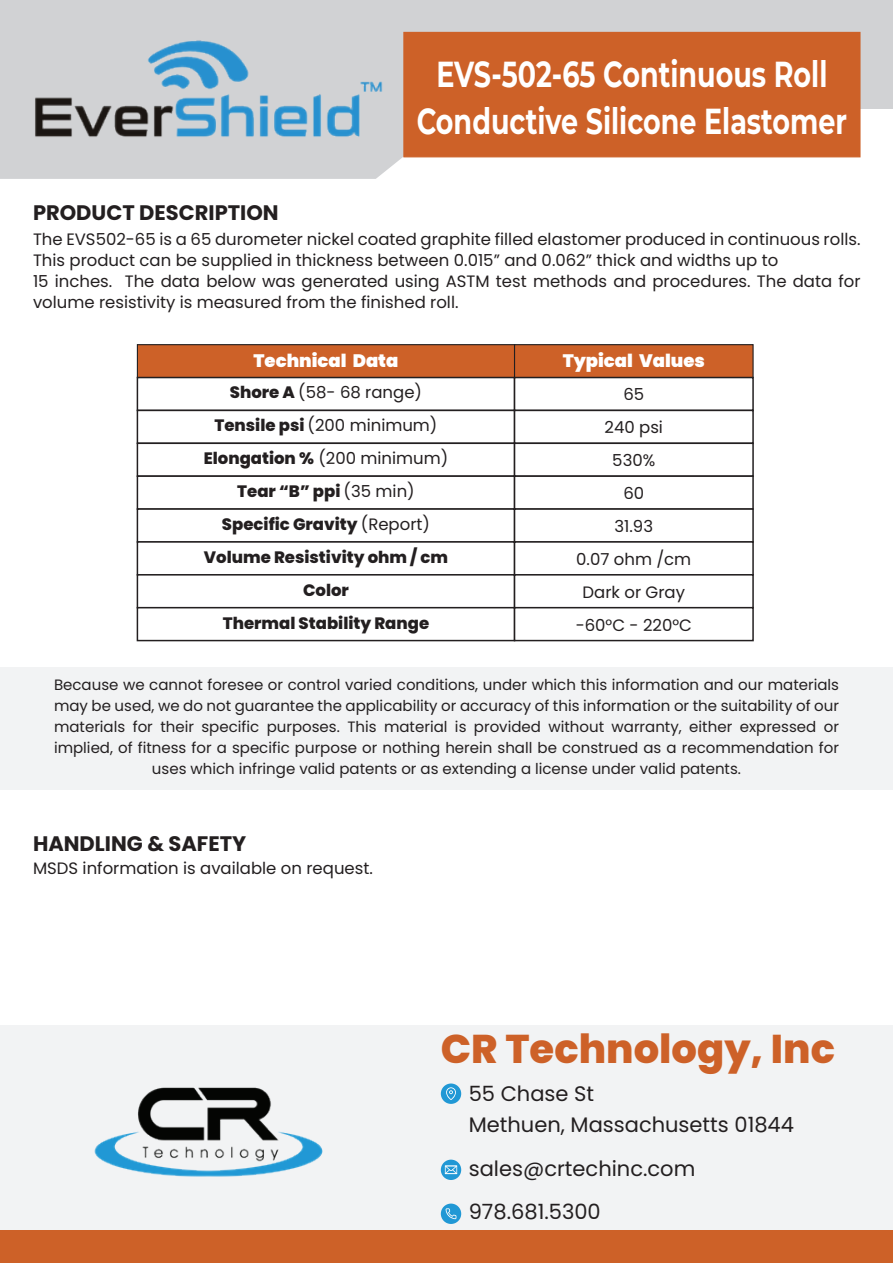
<style>
.page{position:relative;width:893px;height:1263px;background:#fff}
.page>*{position:absolute;margin:0;border:0;box-sizing:border-box;transform-origin:0 0}
.t1{font:800 40.05px "Poppins";color:#cd6128}
.t2{font:700 36px/46.8px "Montserrat";color:#fff;text-align:center;scale:.75 1}
.t3{font:21px/31.5px "Poppins";color:#231f20}
.t4{font:700 21px "Poppins";color:#231f20}
.t5{font:900 18px "Poppins";color:#fff}
.t6{font:16.5px/33px "Poppins";color:#231f20}
.t7{font:800 16.5px/33px "Poppins";color:#231f20;text-align:center}
.t8{font:15px/21px "Poppins";color:#231f20;text-align:center}
.s1{font-weight:400}
</style>
<div class="page">
<div style="left:0;top:0;width:893px;height:109px;background:#d1d2d4"></div>
<svg style="left:0;top:109px;width:481px;height:70px"></svg>
<div style="left:403px;top:32px;width:457px;height:125px;background:#cd6128"></div>
<div style="left:0;top:1025px;width:893px;height:205px;background:#f2f3f4"></div>
<div style="left:0;top:667px;width:893px;height:123px;background:#f2f3f4"></div>
<div style="left:0;top:1230px;width:893px;height:33px;background:#cd6128"></div>
<img style="left:94px;top:1087px;width:229px;height:90px">
<div style="left:441px;top:1203px;width:20px;height:21px;background:#2198d5;border-radius:50%"></div>
<svg style="left:446px;top:1208px;width:10px;height:11px"></svg>
<div style="left:441px;top:1083px;width:20px;height:21px;background:#2198d5;border-radius:50%"></div>
<svg style="left:446px;top:1087px;width:10px;height:13px"></svg>
<svg style="left:441px;top:1159px;width:20px;height:21px"></svg>
<svg style="left:445px;top:1165px;width:12px;height:9px"></svg>
<div style="left:137px;top:344px;width:378px;height:34px;background:#cd6128;border:1px solid #231f20"></div>
<div style="left:137px;top:377px;width:378px;height:34px;background:#fff;border:2px solid #231f20"></div>
<div style="left:137px;top:410px;width:378px;height:34px;background:#fff;border:2px solid #231f20"></div>
<div style="left:137px;top:442px;width:378px;height:35px;background:#fff;border:2px solid #231f20"></div>
<div style="left:137px;top:475px;width:378px;height:35px;background:#fff;border:2px solid #231f20"></div>
<div style="left:137px;top:508px;width:378px;height:35px;background:#fff;border:2px solid #231f20"></div>
<div style="left:137px;top:541px;width:378px;height:35px;background:#fff;border:2px solid #231f20"></div>
<div style="left:137px;top:574px;width:378px;height:34px;background:#fff;border:2px solid #231f20"></div>
<div style="left:137px;top:607px;width:378px;height:34px;background:#fff;border:2px solid #231f20"></div>
<img style="left:11px;top:31px;width:397px;height:148px">
<div style="left:514px;top:344px;width:240px;height:34px;background:#cd6128;border:1px solid #231f20"></div>
<div style="left:514px;top:377px;width:240px;height:34px;background:#fff;border:2px solid #231f20"></div>
<div style="left:514px;top:410px;width:240px;height:34px;background:#fff;border:2px solid #231f20"></div>
<div style="left:514px;top:442px;width:240px;height:35px;background:#fff;border:2px solid #231f20"></div>
<div style="left:514px;top:475px;width:240px;height:35px;background:#fff;border:2px solid #231f20"></div>
<div style="left:514px;top:508px;width:240px;height:35px;background:#fff;border:2px solid #231f20"></div>
<div style="left:514px;top:541px;width:240px;height:35px;background:#fff;border:2px solid #231f20"></div>
<div style="left:514px;top:574px;width:240px;height:34px;background:#fff;border:2px solid #231f20"></div>
<div style="left:514px;top:607px;width:240px;height:34px;background:#fff;border:2px solid #231f20"></div>
<h3 class="t4" style="left:33px;top:200px;width:247px">PRODUCT DESCRIPTION</h3>
<h2 class="t2" style="left:417px;top:49px;width:575px">EVS-502-65 Continuous Roll<br>Conductive Silicone Elastomer</h2>
<p class="t6" style="left:33px;top:229px;width:829px;line-height:21px">The EVS502-65 is a 65 durometer nickel coated graphite filled elastomer produced in continuous rolls.<br>This product can be supplied in thickness between 0.015” and 0.062” thick and widths up to<br>15 inches. The data below was generated using ASTM test methods and procedures. The data for volume resistivity is measured from the finished roll.</p>
<p class="t5" style="left:254px;top:350px;width:146px">Technical Data</p>
<p class="t5" style="left:563px;top:350px;width:144px">Typical Values</p>
<p class="t7" style="left:204px;top:376px;width:246px">Shore A <span class="s1">(58- 68 range)<br></span>Tensile psi <span class="s1">(200 minimum)<br></span>Elongation % <span class="s1">(200 minimum)<br></span>Tear “B” ppi <span class="s1">(35 min)<br></span>Specific Gravity <span class="s1">(Report)<br></span>Volume Resistivity ohm / cm<br>Color<br>Thermal Stability Range</p>
<p class="t6" style="left:576px;top:378px;width:118px;text-align:center">65<br>240 psi<br>530%<br>60<br>31.93<br>0.07 ohm /cm<br>Dark or Gray -60°C - 220°C</p>
<p class="t8" style="left:54px;top:675px;width:786px">Because we cannot foresee or control varied conditions, under which this information and our materials may be used, we do not guarantee the applicability or accuracy of this information or the suitability of our materials for their specific purposes. This material is provided without warranty, either expressed or implied, of fitness for a specific purpose or nothing herein shall be construed as a recommendation for uses which infringe valid patents or as extending a license under valid patents.</p>
<h3 class="t4" style="left:33px;top:831px;width:215px">HANDLING &amp; SAFETY</h3>
<p class="t6" style="left:33px;top:852px;width:341px">MSDS information is available on request.</p>
<h1 class="t1" style="left:441px;top:1025px;width:396px">CR Technology, Inc</h1>
<h3 class="t3" style="left:469px;top:1077px;width:327px">55 Chase St<br>Methuen, Massachusetts 01844</h3>
<h3 class="t3" style="left:469px;top:1146px;width:228px;line-height:43.5px">sales@crtechinc.com<br>978.681.5300</h3>
</div>
